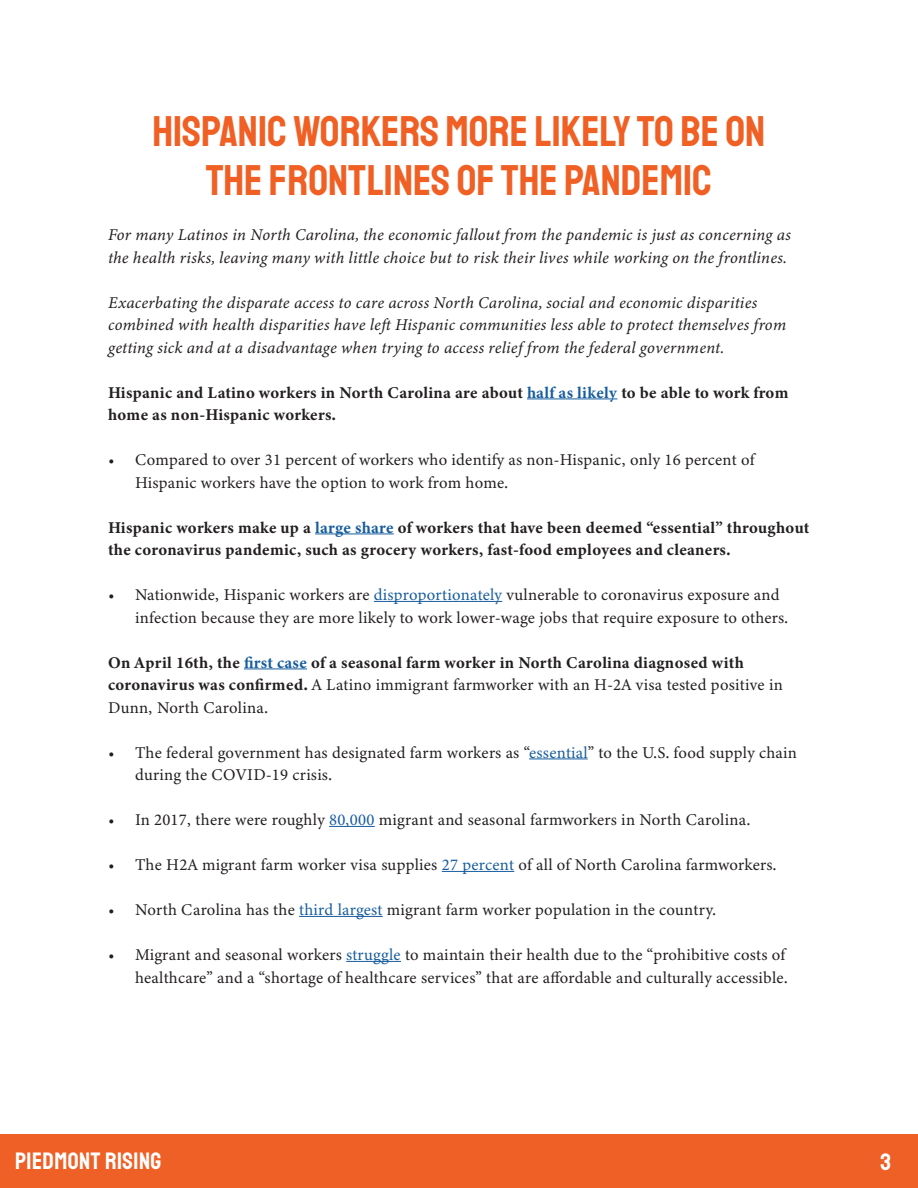
<style>
.page{position:relative;width:918px;height:1188px;background:#fff}
.page>*{position:absolute;margin:0;border:0;box-sizing:border-box;transform-origin:0 0}
.t1{font:43.5px "Staatliches";color:#f06025}
.t2{font:24px "Staatliches";letter-spacing:.02em;color:#fff}
.t3{font:16.5px/22.5px "Minion Variable Concept";letter-spacing:.015em;color:#231f20}
.t4{font:italic 16.5px/22.5px "Minion Variable Concept";letter-spacing:.015em;color:#231f20}
.t5{font:16.5px/22.5px "Minion Variable Concept";letter-spacing:.04em;color:#231f20}
.s1{color:#175d9e}
</style>
<div class="page">
<div style="left:0;top:1134px;width:918px;height:54px;background:#ef6026"></div>
<hr style="left:527px;top:399px;width:90px;height:1px;background:#175d9e">
<hr style="left:315px;top:534px;width:79px;height:1px;background:#175d9e">
<hr style="left:374px;top:601px;width:128px;height:1px;background:#175d9e">
<hr style="left:244px;top:669px;width:63px;height:1px;background:#175d9e">
<hr style="left:529px;top:759px;width:59px;height:1px;background:#175d9e">
<hr style="left:329px;top:826px;width:46px;height:1px;background:#175d9e">
<hr style="left:442px;top:871px;width:72px;height:1px;background:#175d9e">
<hr style="left:299px;top:916px;width:84px;height:1px;background:#175d9e">
<hr style="left:346px;top:961px;width:55px;height:1px;background:#175d9e">
<p class="t1" style="left:153px;top:102px;width:614px">HISPANIC WORKERS MORE LIKELY TO BE ON</p>
<p class="t1" style="left:206px;top:151px;width:507px">THE FRONTLINES OF THE PANDEMIC</p>
<p class="t4" style="left:108px;top:224px;width:684px">For many Latinos in North Carolina, the economic fallout from the pandemic is just as concerning as the health risks, leaving many with little choice but to risk their lives while working on the frontlines.</p>
<p class="t4" style="left:108px;top:291px;width:680px">Exacerbating the disparate access to care across North Carolina, social and economic disparities combined with health disparities have left Hispanic communities less able to protect themselves from getting sick and at a disadvantage when trying to access relief from the federal government.</p>
<p class="t5" style="left:108px;top:381px;width:682px">Hispanic and Latino workers in North Carolina are about <span class="s1">half as likely</span> to be able to work from home as non-Hispanic workers.</p>
<p class="t3" style="left:135px;top:449px;width:621px;text-indent:-27px">• Compared to over 31 percent of workers who identify as non-Hispanic, only 16 percent of<br>Hispanic workers have the option to work from home.</p>
<p class="t5" style="left:108px;top:516px;width:702px">Hispanic workers make up a <span class="s1">large share</span> of workers that have been deemed “essential” throughout the coronavirus pandemic, such as grocery workers, fast-food employees and cleaners.</p>
<p class="t3" style="left:135px;top:584px;width:655px;text-indent:-27px">• Nationwide, Hispanic workers are <span class="s1">disproportionately</span> vulnerable to coronavirus exposure and infection because they are more likely to work lower-wage jobs that require exposure to others.</p>
<p class="t3" style="left:108px;top:651px;width:676px">On April 16th, the <span class="s1">first case</span> of a seasonal farm worker in North Carolina diagnosed with coronavirus was confirmed. A Latino immigrant farmworker with an H-2A visa tested positive in<br>Dunn, North Carolina.</p>
<p class="t3" style="left:135px;top:741px;width:664px;text-indent:-27px">• The federal government has designated farm workers as “<span class="s1">essential</span>” to the U.S. food supply chain during the COVID-19 crisis.</p>
<p class="t3" style="left:108px;top:809px;width:644px">• In 2017, there were roughly <span class="s1">80,000</span> migrant and seasonal farmworkers in North Carolina.</p>
<p class="t3" style="left:108px;top:854px;width:670px">• The H2A migrant farm worker visa supplies <span class="s1">27 percent</span> of all of North Carolina farmworkers.</p>
<p class="t3" style="left:108px;top:899px;width:610px">• North Carolina has the <span class="s1">third largest</span> migrant farm worker population in the country.</p>
<p class="t3" style="left:108px;top:944px;width:681px;text-align:right">• Migrant and seasonal workers <span class="s1">struggle</span> to maintain their health due to the “prohibitive costs of healthcare” and a “shortage of healthcare services” that are affordable and culturally accessible.</p>
<h2 class="t2" style="left:15px;top:1145px;width:148px">PIEDMONT RISING</h2>
<p class="t2" style="left:880px;top:1146px;width:12px">3</p>
</div>
